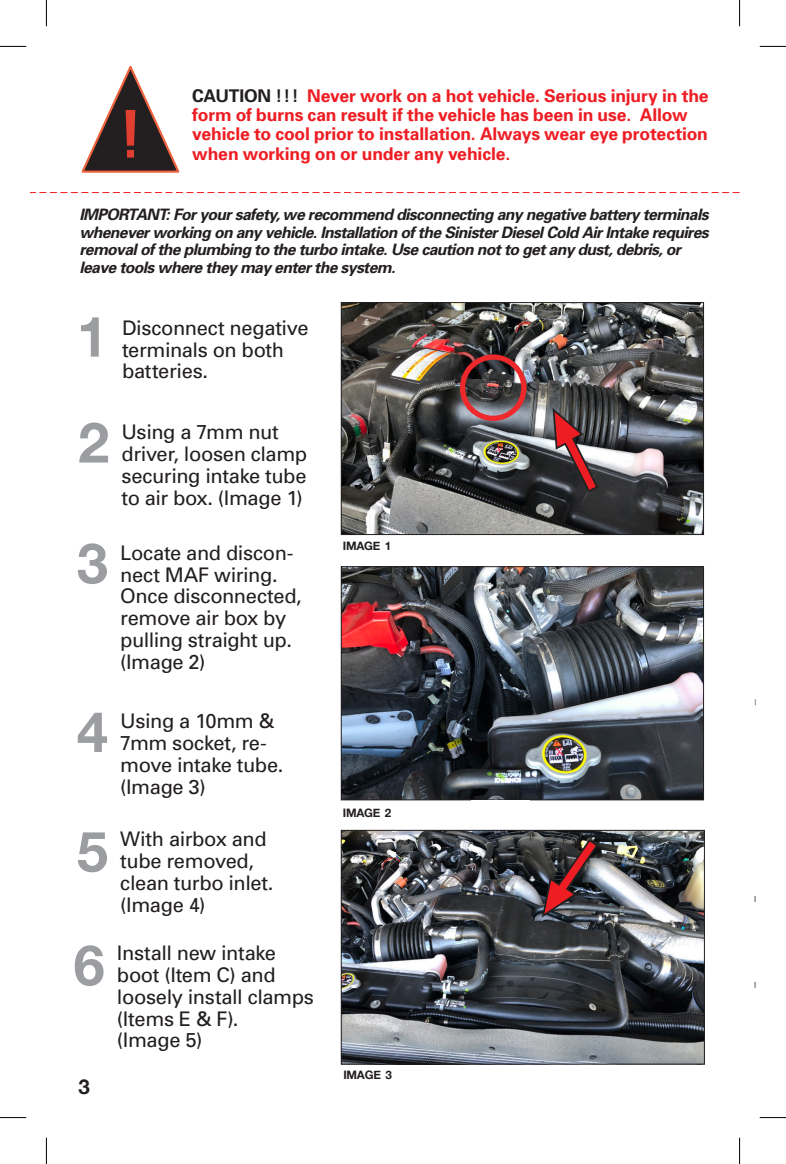
<style>
.page{position:relative;width:786px;height:1164px;background:#fff}
.page>*{position:absolute;margin:0;border:0;box-sizing:border-box;transform-origin:0 0}
.t1{font:66.33px "Poplar Std";color:#df3e30;scale:.96 1}
.t2{font:700 56px "Helvetica Neue";color:#9b9da0}
.t3{font:700 20.47px "Helvetica Neue";color:#231f20}
.t4{font:20.12px/21.9px "Univers";letter-spacing:-.02em;color:#231f20}
.t5{font:700 17.5px/19.2px "Univers";letter-spacing:-.01em;color:#ee1d23}
.t6{font:italic 700 15.75px/17.5px "Univers";letter-spacing:-.04em;color:#231f20}
.t7{font:700 11.72px "Helvetica Neue";letter-spacing:-.02em;color:#231f20}
.s1{color:#231f20}
</style>
<div class="page">
<svg style="left:81px;top:65px;width:99px;height:108px"></svg>
<svg style="left:31px;top:192px;width:708px;height:1px"></svg>
<img style="left:343px;top:304px;width:359px;height:229px">
<div style="left:341px;top:302px;width:363px;height:233px;border:1px solid #231f20"></div>
<img style="left:343px;top:568px;width:359px;height:230px">
<div style="left:341px;top:566px;width:363px;height:234px;border:1px solid #231f20"></div>
<img style="left:343px;top:832px;width:360px;height:230px">
<div style="left:341px;top:830px;width:364px;height:234px;border:1px solid #231f20"></div>
<svg style="left:551px;top:406px;width:48px;height:87px;background:#70494c"></svg>
<div style="left:460px;top:354px;width:66px;height:67px;border:5px solid #ee292c;border-radius:50%"></div>
<svg style="left:541px;top:838px;width:58px;height:81px;background:#5f3e42"></svg>
<svg style="left:0;top:46px;width:26px;height:1px"></svg>
<svg style="left:760px;top:46px;width:26px;height:1px"></svg>
<svg style="left:0;top:1117px;width:26px;height:1px"></svg>
<svg style="left:760px;top:1117px;width:26px;height:1px"></svg>
<svg style="left:46px;top:0;width:1px;height:26px"></svg>
<svg style="left:46px;top:1138px;width:1px;height:26px"></svg>
<svg style="left:739px;top:0;width:1px;height:26px"></svg>
<svg style="left:739px;top:1138px;width:1px;height:26px"></svg>
<h1 class="t1" style="left:124px;top:98px;width:16px">!</h1>
<p class="t5" style="left:192px;top:86px;width:518px"><span class="s1">CAUTION !!!</span> Never work on a hot vehicle. Serious injury in the form of burns can result if the vehicle has been in use. Allow vehicle to cool prior to installation. Always wear eye protection when working on or under any vehicle.</p>
<p class="t6" style="left:79px;top:206px;width:631px">IMPORTANT: For your safety, we recommend disconnecting any negative battery terminals whenever working on any vehicle. Installation of the Sinister Diesel Cold Air Intake requires removal of the plumbing to the turbo intake. Use caution not to get any dust, debris, or leave tools where they may enter the system.</p>
<p class="t2" style="left:77px;top:293px;width:33px">1</p>
<p class="t4" style="left:122px;top:316px;width:188px">Disconnect negative terminals on both batteries.</p>
<p class="t2" style="left:78px;top:399px;width:33px">2</p>
<p class="t4" style="left:121px;top:420px;width:187px">Using a 7mm nut driver, loosen clamp securing intake tube to air box. (Image 1)</p>
<p class="t2" style="left:77px;top:519px;width:33px">3</p>
<p class="t4" style="left:120px;top:541px;width:183px">Locate and discon&shy;nect MAF wiring.<br>Once disconnected, remove air box by pulling straight up. (Image 2)</p>
<p class="t7" style="left:343px;top:537px;width:50px">IMAGE 1</p>
<p class="t2" style="left:77px;top:688px;width:33px">4</p>
<p class="t4" style="left:120px;top:710px;width:165px">Using a 10mm &amp;<br>7mm socket, re&shy;move intake tube. (Image 3)</p>
<p class="t7" style="left:343px;top:803px;width:50px">IMAGE 2</p>
<p class="t2" style="left:77px;top:808px;width:33px">5</p>
<p class="t2" style="left:74px;top:921px;width:33px">6</p>
<p class="t4" style="left:120px;top:828px;width:155px">With airbox and tube removed, clean turbo inlet. (Image 4)</p>
<p class="t4" style="left:117px;top:941px;width:198px">Install new intake boot (Item C) and loosely install clamps (Items E &amp; F).</p>
<p class="t4" style="left:117px;top:1029px;width:87px">(Image 5)</p>
<p class="t3" style="left:78px;top:1071px;width:13px">3</p>
<p class="t7" style="left:343px;top:1066px;width:50px">IMAGE 3</p>
</div>
